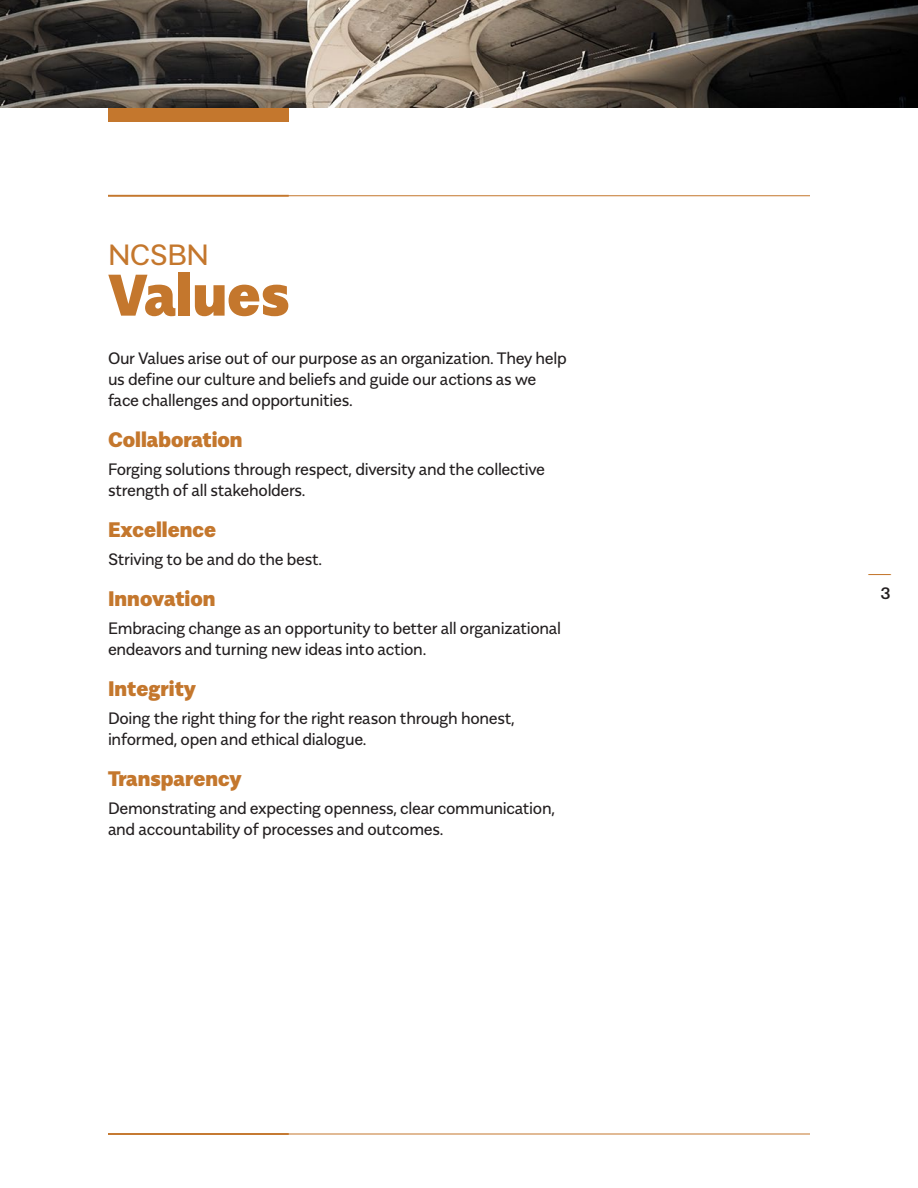
<style>
.page{position:relative;width:918px;height:1188px;background:#fff}
.page>*{position:absolute;margin:0;border:0;box-sizing:border-box;transform-origin:0 0}
.t1{font:900 58.5px "Alergia Normal";color:#c4772d}
.Title_Lead-In{font:29.25px "Alergia Normal";letter-spacing:-.02em;color:#c4772d}
.Subhead{font:900 21px "Alergia Normal";color:#c4772d}
.Body_Copy{font:16.5px/21px "Alergia Normal";letter-spacing:-.02em;color:#231f20}
.t2{font:300 16.5px "Alergia Normal";color:#c4772d;scale:1.75 1}
.t3{font:500 16.5px "Alergia Normal";color:#231f20}
</style>
<div class="page">
<hr style="left:108px;top:195px;width:702px;height:1px;background:#c4772d">
<hr style="left:108px;top:1134px;width:702px;height:1px;background:#c4772d">
<div style="left:108px;top:0;width:181px;height:122px;background:#c4772d"></div>
<hr style="left:108px;top:195px;width:181px;height:2px;background:#c4772d">
<hr style="left:108px;top:1133px;width:181px;height:2px;background:#c4772d">
<img style="left:0;top:0;width:918px;height:108px">
<p class="Title_Lead-In" style="left:108px;top:232px;width:103px">NCSBN</p>
<p class="t1" style="left:108px;top:247px;width:183px">Values</p>
<p class="Body_Copy" style="left:108px;top:346px;width:460px">Our Values arise out of our purpose as an organization. They help us define our culture and beliefs and guide our actions as we face challenges and opportunities.</p>
<p class="Subhead" style="left:108px;top:422px;width:136px">Collaboration</p>
<p class="Body_Copy" style="left:108px;top:457px;width:439px">Forging solutions through respect, diversity and the collective strength of all stakeholders.</p>
<p class="Subhead" style="left:108px;top:512px;width:110px">Excellence</p>
<p class="Body_Copy" style="left:108px;top:547px;width:214px">Striving to be and do the best.</p>
<p class="Subhead" style="left:108px;top:581px;width:109px">Innovation</p>
<p class="Body_Copy" style="left:108px;top:616px;width:455px">Embracing change as an opportunity to better all organizational endeavors and turning new ideas into action.</p>
<p class="Subhead" style="left:108px;top:671px;width:90px">Integrity</p>
<p class="Body_Copy" style="left:108px;top:706px;width:408px">Doing the right thing for the right reason through honest, informed, open and ethical dialogue.</p>
<p class="Subhead" style="left:108px;top:761px;width:135px">Transparency</p>
<p class="Body_Copy" style="left:108px;top:796px;width:449px">Demonstrating and expecting openness, clear communication, and accountability of processes and outcomes.</p>
<p class="t2" style="left:868px;top:561px;width:14px">—</p>
<p class="t3" style="left:881px;top:580px;width:12px">3</p>
</div>
